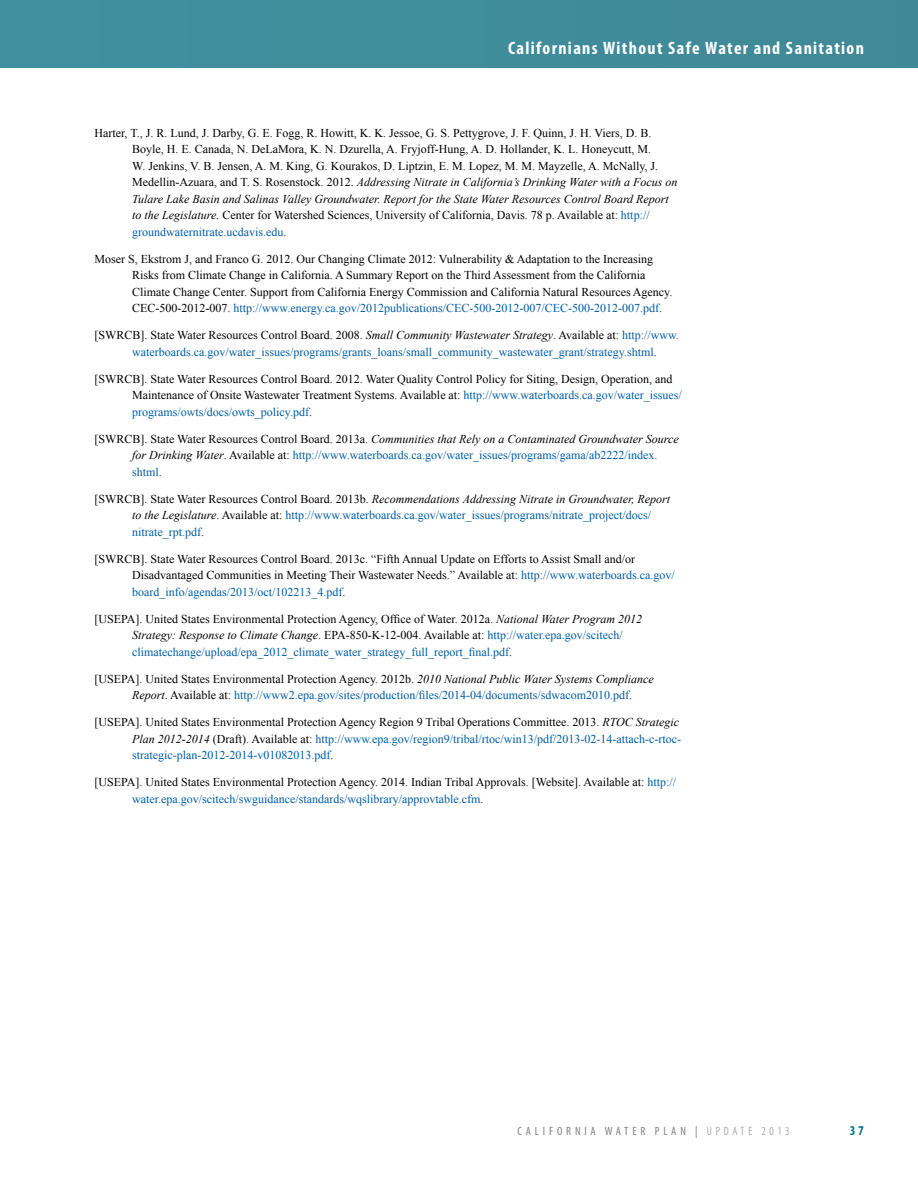
<style>
.page{position:relative;width:918px;height:1188px;background:#fff}
.page>*{position:absolute;margin:0;border:0;box-sizing:border-box;transform-origin:0 0}
.t1{font:700 condensed 18px "Myriad Pro";letter-spacing:.075em;color:#fff}
.t2{font:700 condensed 13.5px "Myriad Pro";color:#00758b}
.Update_2013_referenc{font:12px/16.5px "Times New Roman";color:#000}
.Update_2013_referenc-2{font:12px/16.5px "Times New Roman";color:#005da4}
.t3{font:condensed 12px "Myriad Pro";letter-spacing:.32em;color:#808285}
.s1{font-style:italic}
.s2{color:#005da4}
.s3{color:#000}
.s4{font-style:italic;color:#000}
.s5{font-weight:300}
</style>
<div class="page">
<div style="left:0;top:0;width:918px;height:68px;background:#408d9b"></div>
<h1 class="t1" style="left:508px;top:38px;width:357px">Californians Without Safe Water and Sanitation</h1>
<p class="Update_2013_referenc" style="left:132px;top:124px;width:547px;text-indent:-38px">Harter, T., J. R. Lund, J. Darby, G. E. Fogg, R. Howitt, K. K. Jessoe, G. S. Pettygrove, J. F. Quinn, J. H. Viers, D. B.<br>Boyle, H. E. Canada, N. DeLaMora, K. N. Dzurella, A. Fryjoff-Hung, A. D. Hollander, K. L. Honeycutt, M.<br>W. Jenkins, V. B. Jensen, A. M. King, G. Kourakos, D. Liptzin, E. M. Lopez, M. M. Mayzelle, A. McNally, J.<br>Medellin-Azuara, and T. S. Rosenstock. 2012. <span class="s1">Addressing Nitrate in California’s Drinking Water with a Focus on Tulare Lake Basin and Salinas Valley Groundwater. Report for the State Water Resources Control Board Report to the Legislature.</span> Center for Watershed Sciences, University of California, Davis. 78 p. Available at: <span class="s2">http:// groundwaternitrate.ucdavis.edu</span>.</p>
<p class="Update_2013_referenc" style="left:132px;top:250px;width:542px;text-indent:-38px">Moser S, Ekstrom J, and Franco G. 2012. Our Changing Climate 2012: Vulnerability &amp; Adaptation to the Increasing Risks from Climate Change in California. A Summary Report on the Third Assessment from the California Climate Change Center. Support from California Energy Commission and California Natural Resources Agency.<br>CEC-500-2012-007. <span class="s2">http://www.energy.ca.gov/2012publications/CEC-500-2012-007/CEC-500-2012-007.pdf</span>.</p>
<p class="Update_2013_referenc-2" style="left:132px;top:327px;width:548px;text-indent:-38px"><span class="s3">[SWRCB]. State Water Resources Control Board. 2008.</span> <span class="s4">Small Community Wastewater Strategy</span><span class="s3">. Available at:</span> http://www. waterboards.ca.gov/water_issues/programs/grants_loans/small_community_wastewater_grant/strategy.shtml<span class="s3">.</span></p>
<p class="Update_2013_referenc" style="left:132px;top:370px;width:551px;text-indent:-38px">[SWRCB]. State Water Resources Control Board. 2012. Water Quality Control Policy for Siting, Design, Operation, and<br>Maintenance of Onsite Wastewater Treatment Systems. Available at: <span class="s2">http://www.waterboards.ca.gov/water_issues/ programs/owts/docs/owts_policy.pdf</span>.</p>
<p class="Update_2013_referenc-2" style="left:132px;top:430px;width:548px;text-indent:-38px"><span class="s3">[SWRCB]. State Water Resources Control Board. 2013a.</span> <span class="s4">Communities that Rely on a Contaminated Groundwater Source for Drinking Water</span><span class="s3">. Available at:</span> http://www.waterboards.ca.gov/water_issues/programs/gama/ab2222/index. shtml<span class="s3">.</span></p>
<p class="Update_2013_referenc-2" style="left:132px;top:490px;width:539px;text-indent:-38px"><span class="s3">[SWRCB]. State Water Resources Control Board. 2013b.</span> <span class="s4">Recommendations Addressing Nitrate in Groundwater, Report to the Legislature</span><span class="s3">. Available at:</span> http://www.waterboards.ca.gov/water_issues/programs/nitrate_project/docs/ nitrate_rpt.pdf<span class="s3">.</span></p>
<p class="Update_2013_referenc" style="left:132px;top:550px;width:544px;text-indent:-38px">[SWRCB]. State Water Resources Control Board. 2013c. “Fifth Annual Update on Efforts to Assist Small and/or<br>Disadvantaged Communities in Meeting Their Wastewater Needs.” Available at: <span class="s2">http://www.waterboards.ca.gov/ board_info/agendas/2013/oct/102213_4.pdf</span>.</p>
<p class="Update_2013_referenc-2" style="left:132px;top:610px;width:511px;text-indent:-38px"><span class="s3">[USEPA]. United States Environmental Protection Agency, Office of Water. 2012a.</span> <span class="s4">National Water Program 2012<br>Strategy: Response to Climate Change</span><span class="s3">. EPA-850-K-12-004. Available at:</span> http://water.epa.gov/scitech/ climatechange/upload/epa_2012_climate_water_strategy_full_report_final.pdf<span class="s3">.</span></p>
<p class="Update_2013_referenc-2" style="left:132px;top:670px;width:523px;text-indent:-38px"><span class="s3">[USEPA]. United States Environmental Protection Agency. 2012b.</span> <span class="s4">2010 National Public Water Systems Compliance<br>Report</span><span class="s3">. Available at:</span> http://www2.epa.gov/sites/production/files/2014-04/documents/sdwacom2010.pdf<span class="s3">.</span></p>
<p class="Update_2013_referenc-2" style="left:132px;top:714px;width:550px;text-indent:-38px"><span class="s3">[USEPA]. United States Environmental Protection Agency Region 9 Tribal Operations Committee. 2013.</span> <span class="s4">RTOC Strategic<br>Plan 2012-2014</span> <span class="s3">(Draft). Available at:</span> http://www.epa.gov/region9/tribal/rtoc/win13/pdf/2013-02-14-attach-c-rtoc&shy;strategic-plan-2012-2014-v01082013.pdf<span class="s3">.</span></p>
<p class="Update_2013_referenc" style="left:132px;top:774px;width:545px;text-indent:-38px">[USEPA]. United States Environmental Protection Agency. 2014. Indian Tribal Approvals. [Website]. Available at: <span class="s2">http:// water.epa.gov/scitech/swguidance/standards/wqslibrary/approvtable.cfm</span>.</p>
<p class="t3" style="left:517px;top:1125px;width:274px">CALIFORNIA WATER PLAN | <span class="s5">UPDATE 2013</span></p>
<p class="t2" style="left:850px;top:1123px;width:16px">37</p>
</div>
